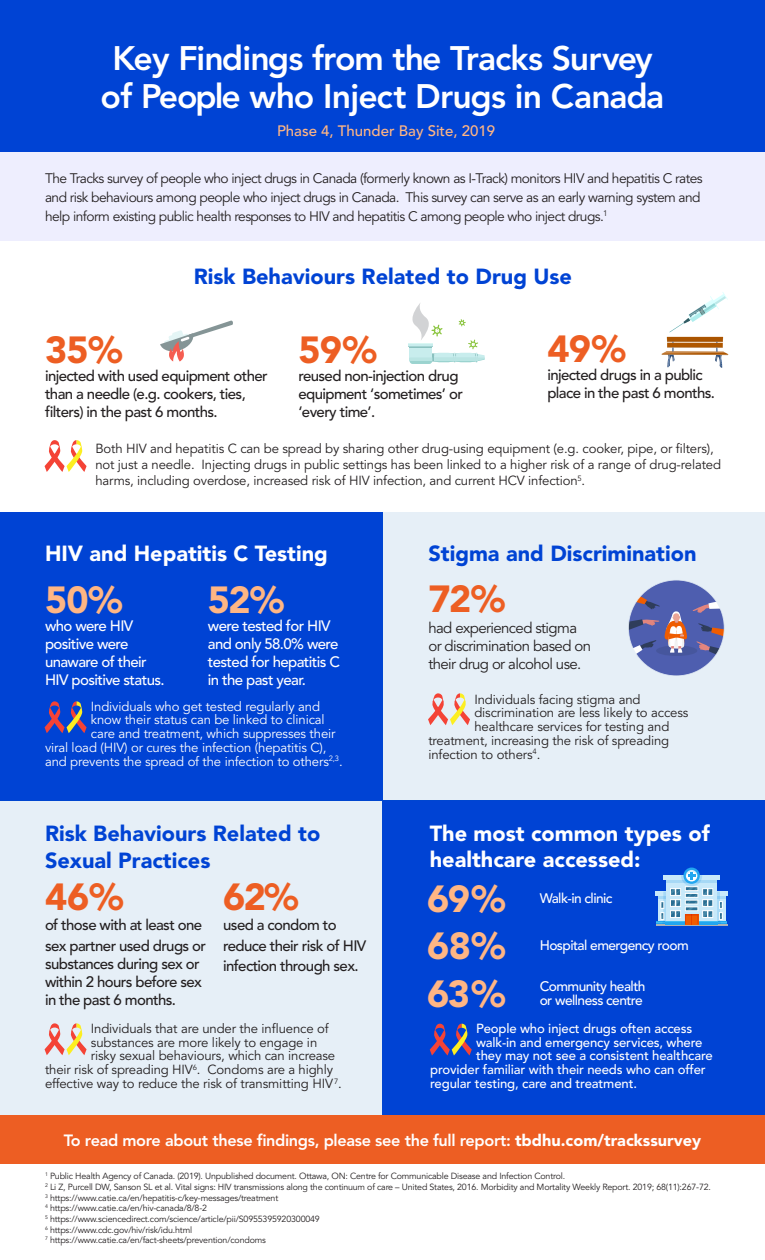
<style>
.page{position:relative;width:765px;height:1260px;background:#fff}
.page>*{position:absolute;margin:0;border:0;box-sizing:border-box;transform-origin:0 0}
.t1{font:900 37.5px "Avenir LT Std";letter-spacing:-.02em;color:#ed5e23}
.t2{font:900 37.5px "Avenir LT Std";letter-spacing:-.04em;color:#ffb684}
.t3{font:800 33.75px/38px "Avenir LT Std";letter-spacing:-.02em;color:#fff;text-align:center}
.t4{font:900 21.75px/26.1px "Avenir LT Std";color:#0043d4}
.t5{font:900 21.75px/26.1px "Avenir LT Std";color:#fff}
.t6{font:800 16.25px "Avenir LT Std";letter-spacing:-.02em;color:#fff}
.t7{font:500 15px/18px "Avenir LT Std";letter-spacing:-.04em;color:#231f20}
.t8{font:500 15px/18px "Avenir LT Std";letter-spacing:-.04em;color:#fff}
.t9{font:15px/18px "Avenir LT Std";letter-spacing:-.04em;color:#231f20}
.t10{font:500 15px "Avenir LT Std";color:#ffb684}
.t11{font:13.75px/19px "Avenir LT Std";letter-spacing:-.04em;color:#231f20}
.t12{font:500 13.75px/14px "Avenir LT Std";letter-spacing:-.04em;color:#fff}
.How_this_impacts_the{font:13.12px/16.2px "Avenir LT Std";letter-spacing:-.01em;color:#231f20}
.How_this_impacts_the-2{font:13.12px "Avenir LT Std";letter-spacing:-.01em;color:#fff}
.How_this_impacts_the-3{font:500 13.12px "Avenir LT Std";letter-spacing:-.01em;color:#fff}
.t13{font:8.88px "Avenir LT Std";letter-spacing:-.02em;color:#231f20}
.s1{font-weight:900}
</style>
<div class="page">
<div style="left:0;top:0;width:765px;height:152px;background:#0043d4"></div>
<div style="left:0;top:512px;width:382px;height:289px;background:#0043d4"></div>
<div style="left:382px;top:801px;width:383px;height:315px;background:#0043d4"></div>
<div style="left:382px;top:512px;width:383px;height:289px;background:#e6eff7"></div>
<div style="left:0;top:801px;width:382px;height:315px;background:#e6eff7"></div>
<div style="left:0;top:152px;width:765px;height:88px;background:#eeeefe"></div>
<div style="left:0;top:1116px;width:765px;height:48px;background:#ed5e23"></div>
<svg style="left:639px;top:580px;width:75px;height:96px;fill:#4e5eaf"></svg>
<svg style="left:628px;top:589px;width:97px;height:69px;background:#7678ac"></svg>
<svg style="left:662px;top:292px;width:67px;height:76px"></svg>
<svg style="left:409px;top:303px;width:76px;height:61px"></svg>
<svg style="left:160px;top:321px;width:73px;height:41px"></svg>
<hr style="left:717px;top:892px;width:11px;height:4px;background:#c8e9fa">
<hr style="left:656px;top:892px;width:10px;height:4px;background:#c8e9fa">
<hr style="left:656px;top:924px;width:72px;height:2px;background:#adb1b5">
<svg style="left:657px;top:868px;width:70px;height:56px"></svg>
<svg style="left:45px;top:440px;width:42px;height:32px"></svg>
<svg style="left:45px;top:701px;width:42px;height:32px"></svg>
<svg style="left:430px;top:1024px;width:42px;height:32px"></svg>
<svg style="left:45px;top:1023px;width:42px;height:32px"></svg>
<svg style="left:428px;top:693px;width:42px;height:32px"></svg>
<p class="t3" style="left:101px;top:39px;width:565px">Key Findings from the Tracks Survey of People who Inject Drugs in Canada</p>
<p class="t10" style="left:277px;top:122px;width:220px">Phase 4, Thunder Bay Site, 2019</p>
<p class="t11" style="left:45px;top:169px;width:659px">The Tracks survey of people who inject drugs in Canada (formerly known as I-Track) monitors HIV and hepatitis C rates and risk behaviours among people who inject drugs in Canada. This survey can serve as an early warning system and help inform existing public health responses to HIV and hepatitis C among people who inject drugs.<sup>1</sup></p>
<p class="t4" style="left:194px;top:263px;width:380px">Risk Behaviours Related to Drug Use</p>
<p class="t1" style="left:45px;top:327px;width:79px">35%</p>
<p class="t7" style="left:45px;top:367px;width:224px">injected with used equipment other than a needle (e.g. cookers, ties, filters) in the past 6 months.</p>
<p class="t1" style="left:298px;top:327px;width:80px">59%</p>
<p class="t7" style="left:298px;top:367px;width:166px">reused non-injection drug equipment ‘sometimes’ or ‘every time’.</p>
<p class="t1" style="left:547px;top:326px;width:80px">49%</p>
<p class="t7" style="left:547px;top:366px;width:169px">injected drugs in a public place in the past 6 months.</p>
<p class="How_this_impacts_the" style="left:95px;top:440px;width:627px">Both HIV and hepatitis C can be spread by sharing other drug-using equipment (e.g. cooker, pipe, or filters), not just a needle. Injecting drugs in public settings has been linked to a higher risk of a range of drug-related harms, including overdose, increased risk of HIV infection, and current HCV infection<sup>5</sup>.</p>
<p class="t5" style="left:45px;top:540px;width:284px">HIV and Hepatitis C Testing</p>
<p class="t4" style="left:428px;top:540px;width:270px">Stigma and Discrimination</p>
<p class="t2" style="left:45px;top:577px;width:79px">50%</p>
<p class="t8" style="left:45px;top:617px;width:121px">who were HIV positive were unaware of their<br>HIV positive status.</p>
<p class="t2" style="left:208px;top:577px;width:78px">52%</p>
<p class="t8" style="left:208px;top:617px;width:134px">were tested for HIV and only 58.0% were tested for hepatitis C in the past year.</p>
<p class="How_this_impacts_the-2" style="left:91px;top:699px;width:231px">Individuals who get tested regularly and</p>
<p class="How_this_impacts_the-2" style="left:91px;top:712px;width:235px">know their status can be linked to clinical</p>
<p class="How_this_impacts_the-2" style="left:91px;top:726px;width:246px">care and treatment, which suppresses their</p>
<p class="How_this_impacts_the-2" style="left:45px;top:740px;width:283px">viral load (HIV) or cures the infection (hepatitis C),</p>
<p class="How_this_impacts_the-2" style="left:45px;top:754px;width:299px">and prevents the spread of the infection to others<sup>2,3</sup>.</p>
<p class="t1" style="left:428px;top:576px;width:78px">72%</p>
<p class="t9" style="left:428px;top:619px;width:164px">had experienced stigma or discrimination based on their drug or alcohol use.</p>
<p class="How_this_impacts_the" style="left:474px;top:691px;width:168px">Individuals facing stigma and</p>
<p class="How_this_impacts_the" style="left:474px;top:705px;width:216px">discrimination are less likely to access</p>
<p class="How_this_impacts_the" style="left:474px;top:719px;width:197px">healthcare services for testing and</p>
<p class="How_this_impacts_the" style="left:428px;top:733px;width:242px">treatment, increasing the risk of spreading</p>
<p class="How_this_impacts_the" style="left:428px;top:746px;width:113px">infection to others<sup>4</sup>.</p>
<p class="t4" style="left:45px;top:821px;width:277px">Risk Behaviours Related to<br>Sexual Practices</p>
<p class="t5" style="left:430px;top:820px;width:282px">The most common types of healthcare accessed:</p>
<p class="t12" style="left:540px;top:892px;width:74px">Walk-in clinic</p>
<p class="t12" style="left:540px;top:939px;width:151px">Hospital emergency room</p>
<p class="t12" style="left:540px;top:979px;width:107px">Community health or wellness centre</p>
<p class="t1" style="left:45px;top:874px;width:80px">46%</p>
<p class="t7" style="left:45px;top:915px;width:163px;line-height:20.5px">of those with at least one sex partner used drugs or</p>
<p class="t7" style="left:45px;top:955px;width:159px">substances during sex or within 2 hours before sex in the past 6 months.</p>
<p class="t1" style="left:223px;top:874px;width:77px">62%</p>
<p class="t7" style="left:223px;top:915px;width:145px;line-height:20.5px">used a condom to reduce their risk of HIV infection through sex.</p>
<p class="t2" style="left:427px;top:876px;width:80px">69%</p>
<p class="t2" style="left:427px;top:924px;width:80px">68%</p>
<p class="t2" style="left:427px;top:971px;width:80px">63%</p>
<p class="How_this_impacts_the" style="left:91px;top:1021px;width:239px">Individuals that are under the influence of</p>
<p class="How_this_impacts_the" style="left:91px;top:1034px;width:228px">substances are more likely to engage in</p>
<p class="How_this_impacts_the" style="left:91px;top:1048px;width:246px">risky sexual behaviours, which can increase</p>
<p class="How_this_impacts_the" style="left:45px;top:1062px;width:290px">their risk of spreading HIV<sup>6</sup>. Condoms are a highly</p>
<p class="How_this_impacts_the" style="left:45px;top:1076px;width:298px">effective way to reduce the risk of transmitting HIV<sup>7</sup>.</p>
<p class="How_this_impacts_the-3" style="left:476px;top:1021px;width:218px">People who inject drugs often access</p>
<p class="How_this_impacts_the-3" style="left:476px;top:1035px;width:228px">walk-in and emergency services, where</p>
<p class="How_this_impacts_the-3" style="left:476px;top:1048px;width:238px">they may not see a consistent healthcare</p>
<p class="How_this_impacts_the-3" style="left:430px;top:1062px;width:277px">provider familiar with their needs who can offer</p>
<p class="How_this_impacts_the-3" style="left:430px;top:1076px;width:208px">regular testing, care and treatment.</p>
<p class="t6" style="left:64px;top:1131px;width:639px">To read more about these findings, please see the full report: <span class="s1">tbdhu.com/trackssurvey</span></p>
<p class="t13" style="left:45px;top:1171px;width:522px"><sup>1</sup> Public Health Agency of Canada. (2019). Unpublished document. Ottawa, ON: Centre for Communicable Disease and Infection Control.</p>
<p class="t13" style="left:45px;top:1182px;width:667px"><sup>2</sup> Li Z, Purcell DW, Sanson SL et al. Vital signs: HIV transmissions along the continuum of care – United States, 2016. Morbidity and Mortality Weekly Report. 2019; 68(11):267-72.</p>
<p class="t13" style="left:45px;top:1193px;width:235px"><sup>3</sup> https://www.catie.ca/en/hepatitis-c/key-messages/treatment</p>
<p class="t13" style="left:45px;top:1203px;width:164px"><sup>4</sup> https://www.catie.ca/en/hiv-canada/8/8-2</p>
<p class="t13" style="left:45px;top:1214px;width:276px"><sup>5</sup> https://www.sciencedirect.com/science/article/pii/S0955395920300049</p>
<p class="t13" style="left:45px;top:1225px;width:149px"><sup>6</sup> https://www.cdc.gov/hiv/risk/idu.html</p>
<p class="t13" style="left:45px;top:1235px;width:222px"><sup>7</sup> https://www.catie.ca/en/fact-sheets/prevention/condoms</p>
</div>
